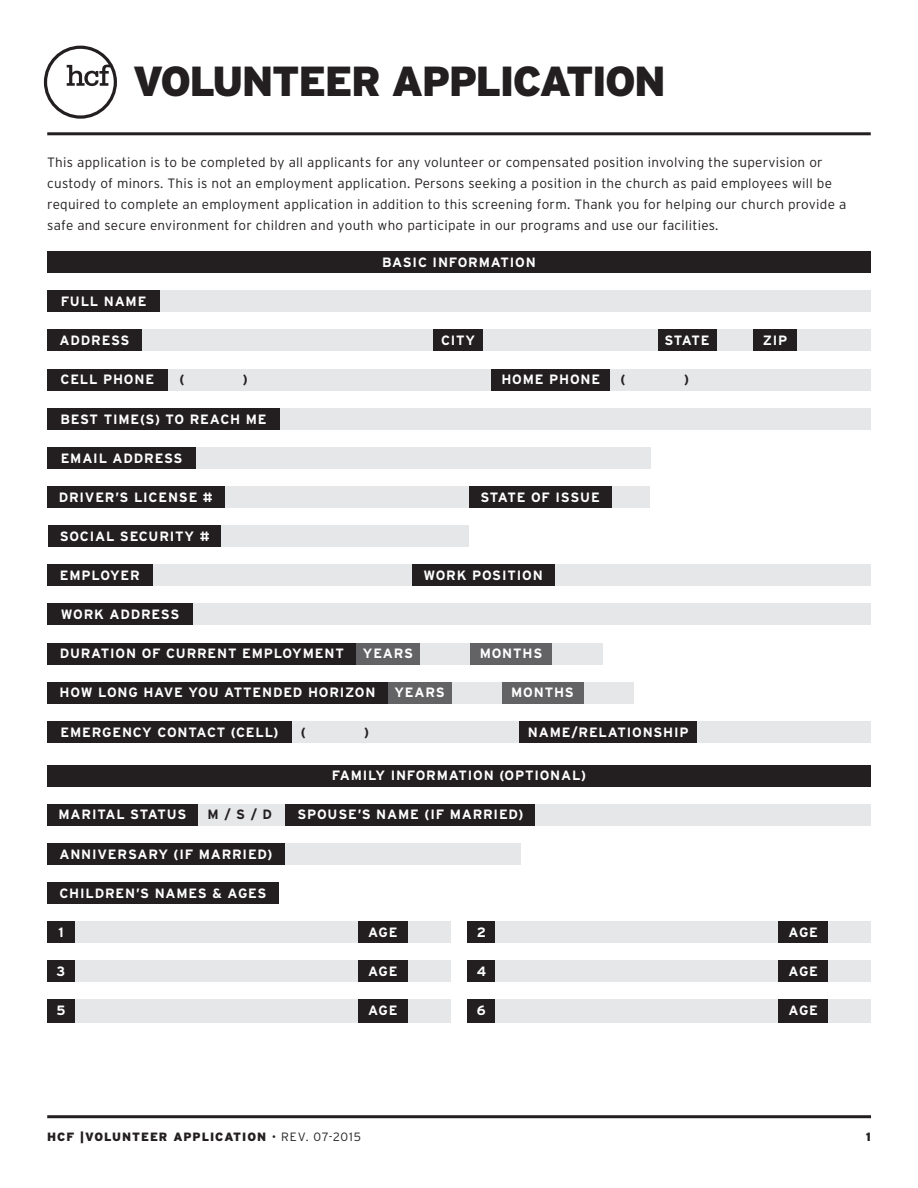
<style>
.page{position:relative;width:918px;height:1188px;background:#fff}
.page>*{position:absolute;margin:0;border:0;box-sizing:border-box;transform-origin:0 0}
.t1{font:900 42px "Interstate";letter-spacing:-.04em;color:#231f20}
.t2{font:700 13.5px "Interstate";letter-spacing:.06em;color:#fff}
.t3{font:300 13.5px/21px "Interstate";letter-spacing:.02em;color:#231f20}
.t4{font:700 13.5px "Interstate";color:#231f20}
.t5{font:900 12px "Interstate";letter-spacing:.08em;color:#231f20}
.s1{font-weight:300}
</style>
<div class="page">
<hr style="left:47px;top:1115px;width:824px;height:3px;background:#231f20">
<div style="left:142px;top:329px;width:291px;height:22px;background:#e6e7e9"></div>
<div style="left:483px;top:329px;width:175px;height:22px;background:#e6e7e9"></div>
<div style="left:716px;top:329px;width:37px;height:22px;background:#e6e7e9"></div>
<div style="left:797px;top:329px;width:74px;height:22px;background:#e6e7e9"></div>
<div style="left:167px;top:369px;width:324px;height:22px;background:#e6e7e9"></div>
<div style="left:280px;top:408px;width:591px;height:22px;background:#e6e7e9"></div>
<div style="left:196px;top:447px;width:454px;height:22px;background:#e6e7e9"></div>
<div style="left:224px;top:486px;width:245px;height:22px;background:#e6e7e9"></div>
<div style="left:152px;top:564px;width:260px;height:22px;background:#e6e7e9"></div>
<div style="left:193px;top:603px;width:678px;height:22px;background:#e6e7e9"></div>
<div style="left:611px;top:486px;width:39px;height:22px;background:#e6e7e9"></div>
<div style="left:221px;top:525px;width:248px;height:22px;background:#e6e7e9"></div>
<div style="left:554px;top:564px;width:317px;height:22px;background:#e6e7e9"></div>
<div style="left:451px;top:682px;width:51px;height:22px;background:#e6e7e9"></div>
<div style="left:420px;top:643px;width:50px;height:21px;background:#e6e7e9"></div>
<div style="left:583px;top:682px;width:51px;height:22px;background:#e6e7e9"></div>
<div style="left:552px;top:643px;width:50px;height:21px;background:#e6e7e9"></div>
<div style="left:292px;top:721px;width:228px;height:22px;background:#e6e7e9"></div>
<div style="left:697px;top:721px;width:174px;height:22px;background:#e6e7e9"></div>
<div style="left:198px;top:804px;width:88px;height:22px;background:#e6e7e9"></div>
<div style="left:285px;top:843px;width:236px;height:22px;background:#e6e7e9"></div>
<div style="left:75px;top:921px;width:283px;height:22px;background:#e6e7e9"></div>
<div style="left:75px;top:960px;width:283px;height:22px;background:#e6e7e9"></div>
<div style="left:75px;top:1000px;width:283px;height:23px;background:#e6e7e9"></div>
<div style="left:495px;top:921px;width:283px;height:22px;background:#e6e7e9"></div>
<div style="left:495px;top:960px;width:283px;height:22px;background:#e6e7e9"></div>
<div style="left:495px;top:1000px;width:283px;height:23px;background:#e6e7e9"></div>
<div style="left:407px;top:921px;width:43px;height:22px;background:#e6e7e9"></div>
<div style="left:407px;top:960px;width:43px;height:22px;background:#e6e7e9"></div>
<div style="left:407px;top:1000px;width:43px;height:23px;background:#e6e7e9"></div>
<div style="left:827px;top:921px;width:44px;height:22px;background:#e6e7e9"></div>
<div style="left:827px;top:960px;width:44px;height:22px;background:#e6e7e9"></div>
<div style="left:827px;top:1000px;width:44px;height:23px;background:#e6e7e9"></div>
<div style="left:160px;top:290px;width:711px;height:22px;background:#e6e7e9"></div>
<div style="left:535px;top:804px;width:336px;height:22px;background:#e6e7e9"></div>
<div style="left:610px;top:369px;width:261px;height:22px;background:#e6e7e9"></div>
<div style="left:47px;top:329px;width:95px;height:22px;background:#231f20"></div>
<div style="left:433px;top:329px;width:50px;height:22px;background:#231f20"></div>
<div style="left:658px;top:329px;width:58px;height:22px;background:#231f20"></div>
<div style="left:753px;top:329px;width:44px;height:22px;background:#231f20"></div>
<div style="left:47px;top:369px;width:120px;height:22px;background:#231f20"></div>
<div style="left:47px;top:408px;width:233px;height:22px;background:#231f20"></div>
<div style="left:47px;top:447px;width:149px;height:22px;background:#231f20"></div>
<div style="left:47px;top:486px;width:177px;height:22px;background:#231f20"></div>
<div style="left:47px;top:564px;width:105px;height:22px;background:#231f20"></div>
<div style="left:47px;top:603px;width:146px;height:22px;background:#231f20"></div>
<div style="left:469px;top:486px;width:142px;height:22px;background:#231f20"></div>
<div style="left:48px;top:525px;width:173px;height:22px;background:#231f20"></div>
<div style="left:412px;top:564px;width:142px;height:22px;background:#231f20"></div>
<div style="left:47px;top:682px;width:341px;height:22px;background:#231f20"></div>
<div style="left:47px;top:643px;width:309px;height:21px;background:#231f20"></div>
<div style="left:388px;top:682px;width:63px;height:22px;background:#636366"></div>
<div style="left:356px;top:643px;width:64px;height:21px;background:#636366"></div>
<div style="left:502px;top:682px;width:81px;height:22px;background:#636366"></div>
<div style="left:470px;top:643px;width:82px;height:21px;background:#636366"></div>
<div style="left:47px;top:721px;width:245px;height:22px;background:#231f20"></div>
<div style="left:520px;top:721px;width:177px;height:22px;background:#231f20"></div>
<div style="left:47px;top:804px;width:151px;height:22px;background:#231f20"></div>
<div style="left:47px;top:843px;width:238px;height:22px;background:#231f20"></div>
<div style="left:47px;top:882px;width:232px;height:22px;background:#231f20"></div>
<div style="left:47px;top:921px;width:28px;height:22px;background:#231f20"></div>
<div style="left:47px;top:960px;width:28px;height:22px;background:#231f20"></div>
<div style="left:47px;top:1000px;width:28px;height:23px;background:#231f20"></div>
<div style="left:468px;top:921px;width:27px;height:22px;background:#231f20"></div>
<div style="left:468px;top:960px;width:27px;height:22px;background:#231f20"></div>
<div style="left:468px;top:1000px;width:27px;height:23px;background:#231f20"></div>
<div style="left:358px;top:921px;width:50px;height:22px;background:#231f20"></div>
<div style="left:358px;top:960px;width:50px;height:22px;background:#231f20"></div>
<div style="left:358px;top:1000px;width:50px;height:23px;background:#231f20"></div>
<div style="left:778px;top:921px;width:50px;height:22px;background:#231f20"></div>
<div style="left:778px;top:960px;width:50px;height:22px;background:#231f20"></div>
<div style="left:778px;top:1000px;width:50px;height:23px;background:#231f20"></div>
<div style="left:47px;top:290px;width:113px;height:22px;background:#231f20"></div>
<div style="left:286px;top:804px;width:249px;height:22px;background:#231f20"></div>
<div style="left:491px;top:369px;width:119px;height:22px;background:#231f20"></div>
<div style="left:47px;top:251px;width:824px;height:22px;background:#231f20"></div>
<div style="left:47px;top:765px;width:824px;height:21px;background:#231f20"></div>
<hr style="left:47px;top:132px;width:824px;height:3px;background:#231f20">
<svg style="left:44px;top:46px;width:73px;height:73px"></svg>
<p class="t1" style="left:133px;top:58px;width:535px">VOLUNTEER APPLICATION</p>
<p class="t3" style="left:47px;top:152px;width:801px">This application is to be completed by all applicants for any volunteer or compensated position involving the supervision or custody of minors. This is not an employment application. Persons seeking a position in the church as paid employees will be required to complete an employment application in addition to this screening form. Thank you for helping our church provide a safe and secure environment for children and youth who participate in our programs and use our facilities.</p>
<p class="t2" style="left:61px;top:294px;width:87px">FULL NAME</p>
<p class="t2" style="left:382px;top:255px;width:155px">BASIC INFORMATION</p>
<p class="t2" style="left:60px;top:333px;width:71px">ADDRESS</p>
<p class="t2" style="left:441px;top:333px;width:36px">CITY</p>
<p class="t2" style="left:664px;top:333px;width:47px">STATE</p>
<p class="t2" style="left:763px;top:333px;width:26px">ZIP</p>
<p class="t2" style="left:61px;top:372px;width:95px">CELL PHONE</p>
<p class="t2" style="left:60px;top:411px;width:208px">BEST TIME(S) TO REACH ME</p>
<p class="t2" style="left:61px;top:450px;width:123px">EMAIL ADDRESS</p>
<p class="t2" style="left:59px;top:490px;width:156px">DRIVER’S LICENSE #</p>
<p class="t4" style="left:179px;top:372px;width:6px">(</p>
<p class="t4" style="left:243px;top:372px;width:6px">)</p>
<p class="t4" style="left:621px;top:372px;width:6px">(</p>
<p class="t4" style="left:684px;top:372px;width:6px">)</p>
<p class="t2" style="left:501px;top:372px;width:100px">HOME PHONE</p>
<p class="t2" style="left:480px;top:490px;width:121px">STATE OF ISSUE</p>
<p class="t2" style="left:60px;top:529px;width:151px">SOCIAL SECURITY #</p>
<p class="t2" style="left:60px;top:568px;width:81px">EMPLOYER</p>
<p class="t2" style="left:61px;top:607px;width:120px">WORK ADDRESS</p>
<p class="t2" style="left:60px;top:646px;width:286px">DURATION OF CURRENT EMPLOYMENT</p>
<p class="t2" style="left:423px;top:568px;width:121px">WORK POSITION</p>
<p class="t2" style="left:363px;top:646px;width:52px">YEARS</p>
<p class="t2" style="left:480px;top:646px;width:64px">MONTHS</p>
<p class="t2" style="left:60px;top:685px;width:317px">HOW LONG HAVE YOU ATTENDED HORIZON</p>
<p class="t2" style="left:394px;top:685px;width:52px">YEARS</p>
<p class="t2" style="left:511px;top:685px;width:64px">MONTHS</p>
<p class="t2" style="left:61px;top:724px;width:220px">EMERGENCY CONTACT (CELL)</p>
<p class="t2" style="left:528px;top:724px;width:162px">NAME/RELATIONSHIP</p>
<p class="t4" style="left:301px;top:724px;width:6px">(</p>
<p class="t4" style="left:364px;top:724px;width:6px">)</p>
<p class="t4" style="left:208px;top:807px;width:66px">M / S / D</p>
<p class="t2" style="left:59px;top:807px;width:129px">MARITAL STATUS</p>
<p class="t2" style="left:59px;top:846px;width:215px">ANNIVERSARY (IF MARRIED)</p>
<p class="t2" style="left:59px;top:886px;width:209px">CHILDREN’S NAMES &amp; AGES</p>
<p class="t2" style="left:58px;top:925px;width:7px">1</p>
<p class="t2" style="left:57px;top:964px;width:10px">3</p>
<p class="t2" style="left:56px;top:1003px;width:11px">5</p>
<p class="t2" style="left:332px;top:768px;width:256px">FAMILY INFORMATION (OPTIONAL)</p>
<p class="t2" style="left:297px;top:807px;width:228px">SPOUSE’S NAME (IF MARRIED)</p>
<p class="t2" style="left:368px;top:925px;width:31px">AGE</p>
<p class="t2" style="left:368px;top:964px;width:31px">AGE</p>
<p class="t2" style="left:368px;top:1003px;width:31px">AGE</p>
<p class="t2" style="left:477px;top:925px;width:11px">2</p>
<p class="t2" style="left:477px;top:964px;width:11px">4</p>
<p class="t2" style="left:477px;top:1003px;width:10px">6</p>
<p class="t2" style="left:788px;top:925px;width:31px">AGE</p>
<p class="t2" style="left:788px;top:964px;width:31px">AGE</p>
<p class="t2" style="left:788px;top:1003px;width:31px">AGE</p>
<p class="t5" style="left:47px;top:1130px;width:315px">HCF |VOLUNTEER APPLICATION <span class="s1">• REV. 07-2015</span></p>
<p class="t5" style="left:866px;top:1130px;width:7px">1</p>
</div>
